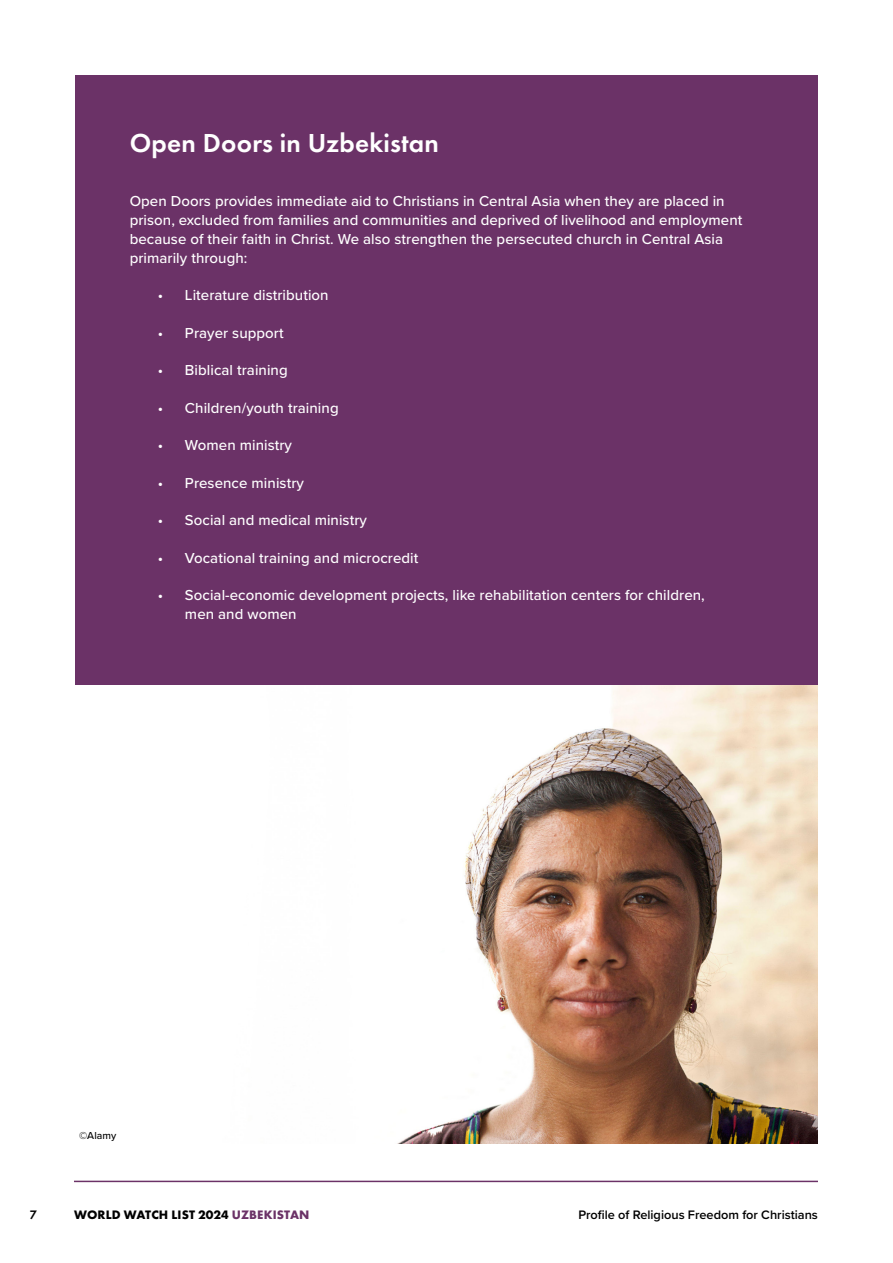
<style>
.page{position:relative;width:893px;height:1263px;background:#fff}
.page>*{position:absolute;margin:0;border:0;box-sizing:border-box;transform-origin:0 0}
.t1{font:600 27px "Futura PT";letter-spacing:.01em;color:#fff}
.t2{font:500 15px/18.8px "Proxima Nova";letter-spacing:.005em;color:#fff}
.t3{font:600 12.75px "Proxima Nova";color:#000}
.t4{font:700 12.75px "Futura PT";letter-spacing:.01em;color:#000}
.t5{font:600 12.75px "Futura PT";color:#000}
.t6{font:500 10.5px "Proxima Nova";letter-spacing:.005em;color:#000}
.s1{color:#6b3267}
</style>
<div class="page">
<hr style="left:74px;top:1181px;width:744px;height:1px;background:#6b3267">
<img style="left:397px;top:685px;width:421px;height:459px">
<div style="left:75px;top:75px;width:743px;height:610px;background:#6b3267"></div>
<h1 class="t1" style="left:130px;top:126px;width:311px">Open Doors in Uzbekistan</h1>
<p class="t2" style="left:130px;top:191px;width:614px">Open Doors provides immediate aid to Christians in Central Asia when they are placed in prison, excluded from families and communities and deprived of livelihood and employment because of their faith in Christ. We also strengthen the persecuted church in Central Asia primarily through:</p>
<p class="t2" style="left:158px;top:285px;width:172px">• Literature distribution</p>
<p class="t2" style="left:158px;top:323px;width:127px">• Prayer support</p>
<p class="t2" style="left:158px;top:360px;width:131px">• Biblical training</p>
<p class="t2" style="left:158px;top:398px;width:182px">• Children/youth training</p>
<p class="t2" style="left:158px;top:435px;width:136px">• Women ministry</p>
<p class="t2" style="left:158px;top:473px;width:147px">• Presence ministry</p>
<p class="t2" style="left:158px;top:510px;width:211px">• Social and medical ministry</p>
<p class="t2" style="left:158px;top:548px;width:262px">• Vocational training and microcredit</p>
<p class="t2" style="left:185px;top:585px;width:521px;text-indent:-27px">• Social-economic development projects, like rehabilitation centers for children, men and women</p>
<p class="t6" style="left:79px;top:1127px;width:39px">©Alamy</p>
<p class="t5" style="left:30px;top:1207px;width:9px">7</p>
<p class="t4" style="left:74px;top:1206px;width:237px">WORLD WATCH LIST 2024 <span class="s1">UZBEKISTAN</span></p>
<p class="t3" style="left:578px;top:1205px;width:241px">Profile of Religious Freedom for Christians</p>
</div>
